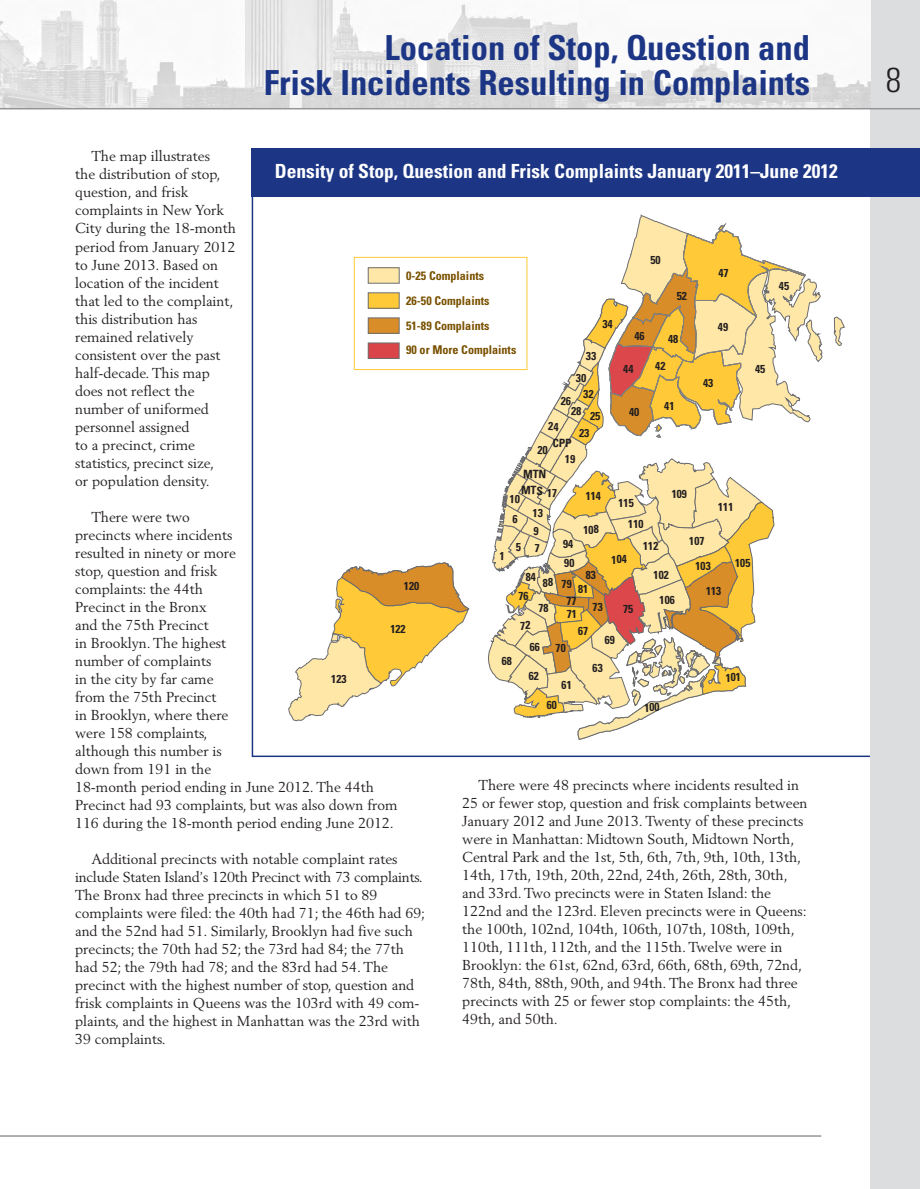
<style>
.page{position:relative;width:920px;height:1189px;background:#fff}
.page>*{position:absolute;margin:0;border:0;box-sizing:border-box;transform-origin:0 0}
.t1{font:700 condensed 34.5px/34.5px "Univers";color:#1c3685;text-align:right}
.t2{font:300 condensed 34.5px "Univers";color:#231f20}
.t3{font:700 condensed 19.5px "Univers";color:#fff}
.t4{font:14.25px/18px "Berling";color:#231f20}
.t5{font:700 condensed 12.15px/24.9px "Univers";color:#795100}
.t6{font:700 condensed 11.55px/19.4px "Univers";color:#231f20}
</style>
<div class="page">
<svg style="left:251px;top:196px;width:619px;height:561px"></svg>
<div style="left:870px;top:0;width:49px;height:1188px;background:#dcdddf"></div>
<img style="left:0;top:0;width:870px;height:108px">
<hr style="left:0;top:108px;width:919px;height:1px;background:#939598">
<hr style="left:0;top:1135px;width:821px;height:1px;background:#939598">
<div style="left:256px;top:202px;width:604px;height:551px;background:#fff"></div>
<svg style="left:288px;top:562px;width:181px;height:159px"></svg>
<div style="left:354px;top:257px;width:173px;height:113px;border:1px solid #ffc938"></div>
<div style="left:368px;top:268px;width:31px;height:15px;background:#ffe7a7"></div>
<div style="left:368px;top:267px;width:31px;height:16px;border:1px solid #6c6d70"></div>
<div style="left:368px;top:293px;width:31px;height:15px;background:#ffc938"></div>
<div style="left:368px;top:292px;width:31px;height:16px;border:1px solid #6c6d70"></div>
<div style="left:368px;top:318px;width:31px;height:15px;background:#d98d28"></div>
<div style="left:368px;top:317px;width:31px;height:17px;border:1px solid #6c6d70"></div>
<div style="left:368px;top:343px;width:31px;height:15px;background:#d94549"></div>
<div style="left:368px;top:342px;width:31px;height:17px;border:1px solid #6c6d70"></div>
<div style="left:251px;top:148px;width:668px;height:48px;background:#1c3685"></div>
<svg style="left:488px;top:214px;width:356px;height:525px"></svg>
<h1 class="t1" style="left:264px;top:33px;width:547px">Location of Stop, Question and<br>Frisk Incidents Resulting in Complaints</h1>
<p class="t4" style="left:75px;top:148px;width:162px;text-indent:16px">The map illustrates<br>the distribution of stop, question, and frisk complaints in New York<br>City during the 18-month period from January 2012 to June 2013. Based on location of the incident that led to the complaint, this distribution has remained relatively consistent over the past half-decade. This map does not reflect the number of uniformed personnel assigned<br>to a precinct, crime statistics, precinct size,<br>or population density.</p>
<p class="t4" style="left:75px;top:508px;width:324px;text-indent:16px">There were two<br>precincts where incidents<br>resulted in ninety or more<br>stop, question and frisk<br>complaints: the 44th<br>Precinct in the Bronx<br>and the 75th Precinct<br>in Brooklyn. The highest<br>number of complaints<br>in the city by far came<br>from the 75th Precinct<br>in Brooklyn, where there<br>were 158 complaints,<br>although this number is<br>down from 191 in the<br>18-month period ending in June 2012. The 44th<br>Precinct had 93 complaints, but was also down from<br>116 during the 18-month period ending June 2012.</p>
<p class="t4" style="left:75px;top:850px;width:351px;text-indent:16px">Additional precincts with notable complaint rates include Staten Island’s 120th Precinct with 73 complaints.<br>The Bronx had three precincts in which 51 to 89 complaints were filed: the 40th had 71; the 46th had 69; and the 52nd had 51. Similarly, Brooklyn had five such precincts; the 70th had 52; the 73rd had 84; the 77th had 52; the 79th had 78; and the 83rd had 54. The precinct with the highest number of stop, question and frisk complaints in Queens was the 103rd with 49 com&shy;plaints, and the highest in Manhattan was the 23rd with 39 complaints.</p>
<h2 class="t3" style="left:275px;top:163px;width:564px">Density of Stop, Question and Frisk Complaints January 2011–June 2012</h2>
<p class="t6" style="left:650px;top:251px;width:12px">50</p>
<p class="t6" style="left:718px;top:264px;width:12px">47</p>
<p class="t5" style="left:406px;top:264px;width:112px">0-25 Complaints<br>26-50 Complaints<br>51-89 Complaints<br>90 or More Complaints</p>
<p class="t6" style="left:778px;top:277px;width:12px">45</p>
<p class="t6" style="left:676px;top:287px;width:12px">52</p>
<p class="t6" style="left:717px;top:318px;width:12px">49</p>
<p class="t6" style="left:634px;top:327px;width:12px">46</p>
<p class="t6" style="left:667px;top:330px;width:12px">48</p>
<p class="t6" style="left:655px;top:357px;width:12px">42</p>
<p class="t6" style="left:623px;top:360px;width:12px">44</p>
<p class="t6" style="left:755px;top:360px;width:12px">45</p>
<p class="t6" style="left:702px;top:374px;width:12px">43</p>
<p class="t6" style="left:664px;top:397px;width:12px">41</p>
<p class="t6" style="left:629px;top:403px;width:12px">40</p>
<p class="t6" style="left:562px;top:535px;width:13px;rotate:-1deg">94<br>90</p>
<p class="t6" style="left:542px;top:574px;width:30px;rotate:-1deg">88 79</p>
<p class="t6" style="left:404px;top:576px;width:17px">120</p>
<p class="t6" style="left:390px;top:620px;width:17px">122</p>
<p class="t6" style="left:331px;top:670px;width:17px">123</p>
<p class="t4" style="left:462px;top:777px;width:346px;text-indent:16px">There were 48 precincts where incidents resulted in 25 or fewer stop, question and frisk complaints between January 2012 and June 2013. Twenty of these precincts were in Manhattan: Midtown South, Midtown North, Central Park and the 1st, 5th, 6th, 7th, 9th, 10th, 13th, 14th, 17th, 19th, 20th, 22nd, 24th, 26th, 28th, 30th, and 33rd. Two precincts were in Staten Island: the 122nd and the 123rd. Eleven precincts were in Queens: the 100th, 102nd, 104th, 106th, 107th, 108th, 109th, 110th, 111th, 112th, and the 115th. Twelve were in Brooklyn: the 61st, 62nd, 63rd, 66th, 68th, 69th, 72nd, 78th, 84th, 88th, 90th, and 94th. The Bronx had three precincts with 25 or fewer stop complaints: the 45th, 49th, and 50th.</p>
<h1 class="t2" style="left:885px;top:67px;width:17px">8</h1>
</div>
